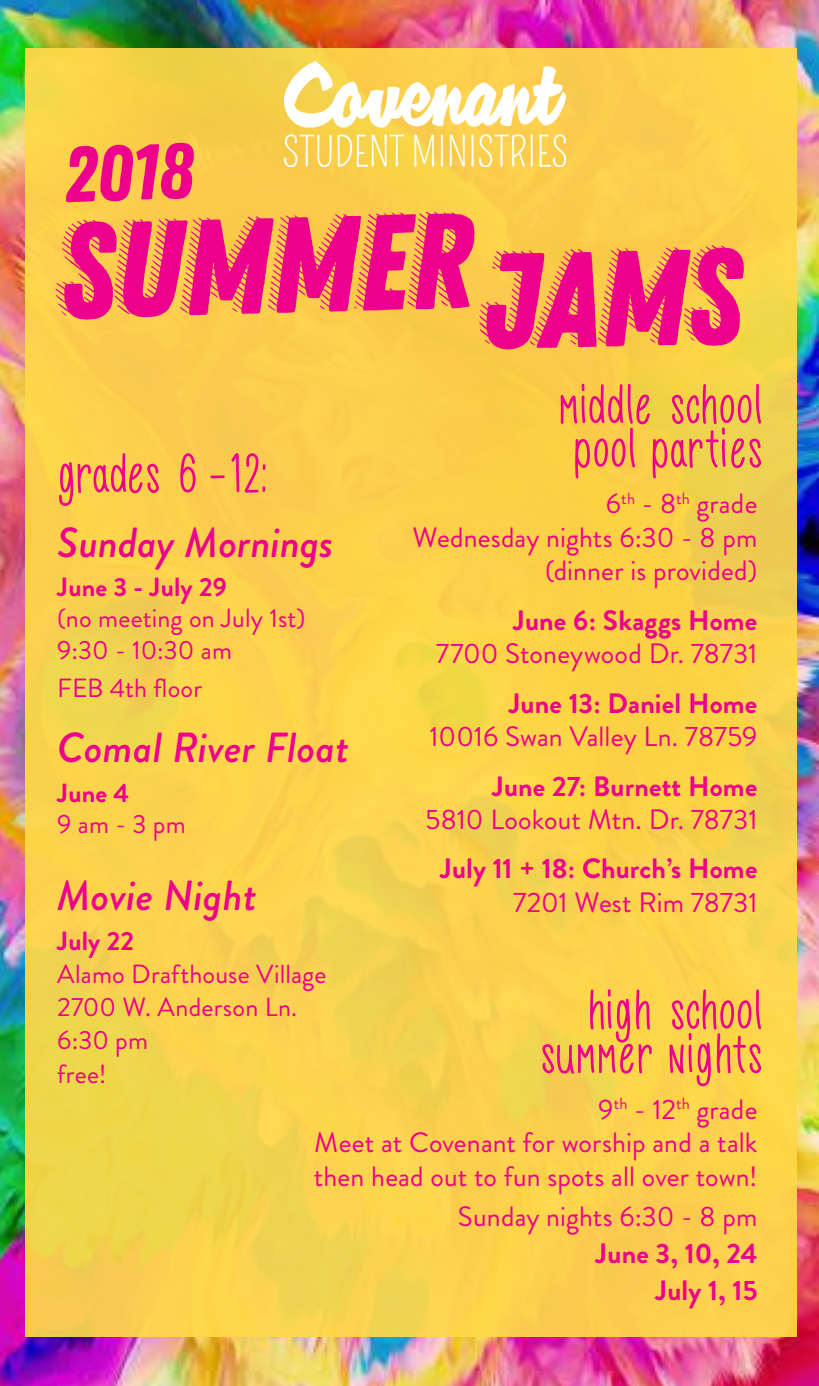
<style>
.page{position:relative;width:819px;height:1386px;background:#fff}
.page>*{position:absolute;margin:0;border:0;box-sizing:border-box;transform-origin:0 0}
.t1{font:135.45px "Zing Rust Demo Base";color:#ec008c}
.t2{font:78.23px "Zing Rust Demo Base";color:#ec008c}
.t3{font:700 52.5px/43.8px "Bellflower";letter-spacing:.01em;color:#ec008c;text-align:center}
.t4{font:700 52.5px/43.8px "Bellflower";letter-spacing:.035em;color:#ec008c;text-align:right}
.t5{font:700 52.5px "Bellflower";letter-spacing:-.015em;color:#ec008c}
.t6{font:italic 500 42px "Brandon Grotesque";letter-spacing:.005em;color:#ec008c}
.t7{font:28px/33.6px "Brandon Grotesque";letter-spacing:.005em;color:#ec008c;text-align:right}
.t8{font:700 28px/36.8px "Brandon Grotesque";letter-spacing:.005em;color:#ec008c;text-align:right}
.t9{font:26.25px/33.2px "Brandon Grotesque";letter-spacing:.005em;color:#ec008c}
.t10{font:700 26.25px "Brandon Grotesque";letter-spacing:.005em;color:#ec008c}
</style>
<div class="page">
<img style="left:0;top:0;width:819px;height:1386px">
<div style="left:25px;top:49px;width:771px;height:1288px;background:linear-gradient(to right,#f8d14d,#fbd14b)"></div>
<img style="left:284px;top:61px;width:282px;height:105px">
<h2 class="t2" style="left:62px;top:130px;width:132px;rotate:-2deg">2018</h2>
<h1 class="t1" style="left:59px;top:193px;width:682px;rotate:-1deg">Summer Jams</h1>
<h3 class="t3" style="left:555px;top:387px;width:204px">middle school pool parties</h3>
<p class="t7" style="left:413px;top:487px;width:346px">6<sup>th</sup> - 8<sup>th</sup> grade<br>Wednesday nights 6:30 - 8 pm (dinner is provided)</p>
<p class="t8" style="left:513px;top:602px;width:246px">June 6: Skaggs Home</p>
<p class="t7" style="left:436px;top:637px;width:323px">7700 Stoneywood Dr. 78731</p>
<p class="t8" style="left:509px;top:685px;width:250px">June 13: Daniel Home</p>
<p class="t7" style="left:430px;top:720px;width:329px">10016 Swan Valley Ln. 78759</p>
<p class="t8" style="left:492px;top:768px;width:267px">June 27: Burnett Home</p>
<p class="t7" style="left:426px;top:803px;width:333px">5810 Lookout Mtn. Dr. 78731</p>
<p class="t8" style="left:440px;top:851px;width:319px">July 11 + 18: Church’s Home</p>
<p class="t7" style="left:513px;top:886px;width:246px">7201 West Rim 78731</p>
<h3 class="t5" style="left:48px;top:449px;width:216px">grades 6 -12:</h3>
<h3 class="t6" style="left:57px;top:513px;width:278px">Sunday Mornings</h3>
<p class="t10" style="left:57px;top:569px;width:171px">June 3 - July 29</p>
<p class="t9" style="left:57px;top:603px;width:250px;line-height:31.5px">(no meeting on July 1st)<br>9:30 - 10:30 am</p>
<p class="t9" style="left:57px;top:672px;width:146px">FEB 4th floor</p>
<h3 class="t6" style="left:57px;top:719px;width:293px">Comal River Float</h3>
<p class="t10" style="left:57px;top:774px;width:73px">June 4</p>
<p class="t9" style="left:57px;top:808px;width:130px">9 am - 3 pm</p>
<h3 class="t6" style="left:57px;top:867px;width:201px">Movie Night</h3>
<p class="t10" style="left:57px;top:922px;width:78px">July 22</p>
<p class="t9" style="left:57px;top:958px;width:271px">Alamo Drafthouse Village<br>2700 W. Anderson Ln.<br>6:30 pm<br>free!</p>
<h3 class="t4" style="left:534px;top:993px;width:225px">high school summer nights</h3>
<p class="t7" style="left:314px;top:1093px;width:445px;text-align:justify;text-indent:284px">9<sup>th</sup> - 12<sup>th</sup> grade Meet at Covenant for worship and a talk then head out to fun spots all over town!</p>
<p class="t7" style="left:458px;top:1200px;width:301px">Sunday nights 6:30 - 8 pm</p>
<p class="t8" style="left:596px;top:1235px;width:163px">June 3, 10, 24<br>July 1, 15</p>
</div>
